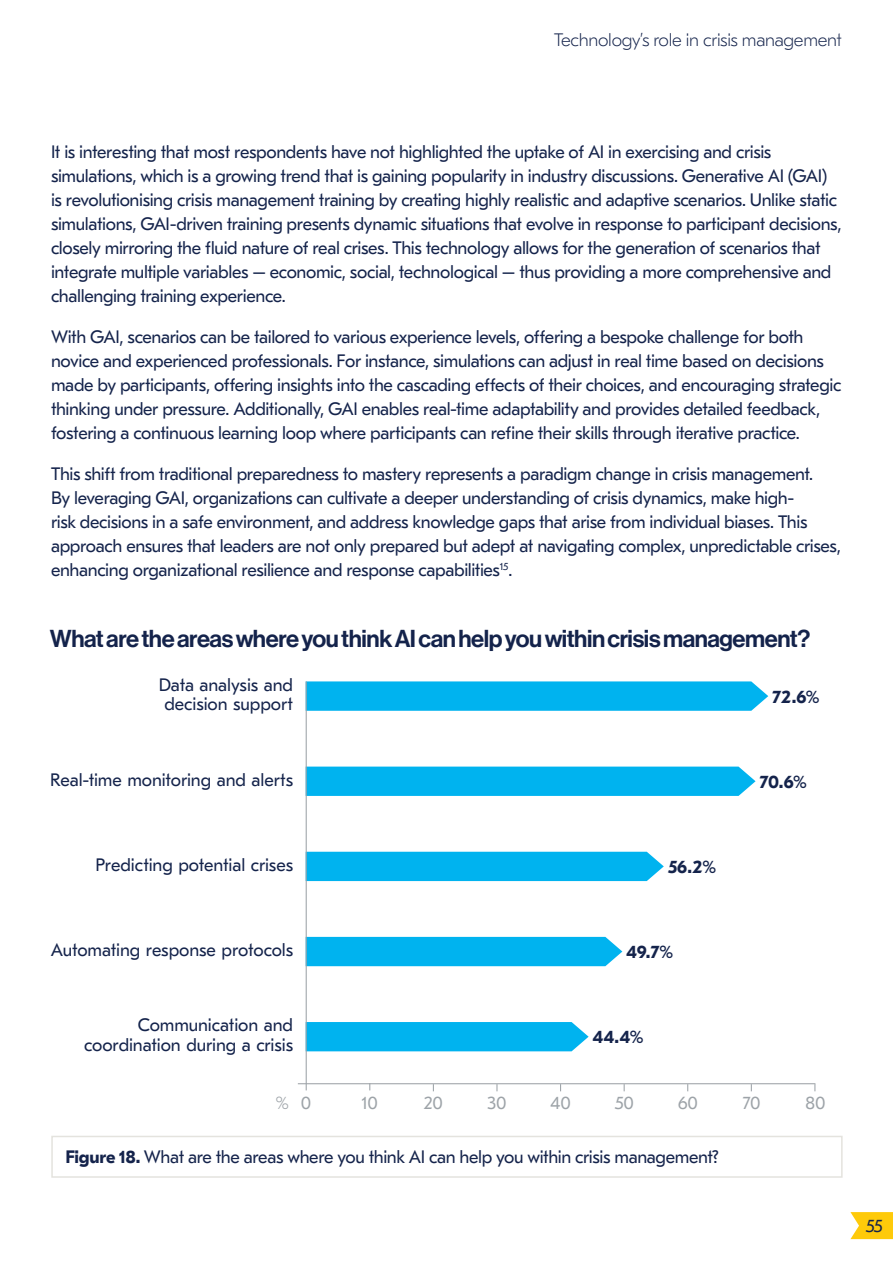
<style>
.page{position:relative;width:893px;height:1263px;background:#fff}
.page>*{position:absolute;margin:0;border:0;box-sizing:border-box;transform-origin:0 0}
.t1{font:24px "Neue Haas Display Mediu";letter-spacing:-.015em;color:#14234b}
.t2{font:18px/24px "GT Eesti Pro Text";letter-spacing:-.02em;color:#14234b}
.t3{font:100 18px "GT Eesti Pro Text";letter-spacing:-.015em;color:#14234b}
.t4{font:700 18px "GT Eesti Pro Text";letter-spacing:-.01em;color:#14234b}
.t5{font:18px "GT Eesti Pro Text";color:#9da3a8}
.s1{font-weight:700}
</style>
<div class="page">
<hr style="left:298px;top:1083px;width:517px;height:1px;background:#9da3a8">
<div style="left:307px;top:937px;width:315px;height:29px;background:#00b3ef"></div>
<svg style="left:307px;top:681px;width:461px;height:30px"></svg>
<svg style="left:307px;top:766px;width:448px;height:30px"></svg>
<div style="left:307px;top:1022px;width:282px;height:29px;background:#00b3ef"></div>
<div style="left:307px;top:852px;width:357px;height:29px;background:#00b3ef"></div>
<div style="left:51px;top:1136px;width:792px;height:42px;border:2px solid #e4e3de"></div>
<hr style="left:306px;top:681px;width:1px;height:409px;background:#9da3a8">
<svg style="left:850px;top:1212px;width:43px;height:27px"></svg>
<p class="t3" style="left:554px;top:30px;width:289px">Technology’s role in crisis management</p>
<p class="t2" style="left:51px;top:140px;width:792px">It is interesting that most respondents have not highlighted the uptake of AI in exercising and crisis simulations, which is a growing trend that is gaining popularity in industry discussions. Generative AI (GAI) is revolutionising crisis management training by creating highly realistic and adaptive scenarios. Unlike static simulations, GAI-driven training presents dynamic situations that evolve in response to participant decisions, closely mirroring the fluid nature of real crises. This technology allows for the generation of scenarios that integrate multiple variables – economic, social, technological – thus providing a more comprehensive and challenging training experience.</p>
<p class="t2" style="left:51px;top:325px;width:792px">With GAI, scenarios can be tailored to various experience levels, offering a bespoke challenge for both novice and experienced professionals. For instance, simulations can adjust in real time based on decisions made by participants, offering insights into the cascading effects of their choices, and encouraging strategic thinking under pressure. Additionally, GAI enables real-time adaptability and provides detailed feedback, fostering a continuous learning loop where participants can refine their skills through iterative practice.</p>
<p class="t2" style="left:51px;top:462px;width:791px">This shift from traditional preparedness to mastery represents a paradigm change in crisis management.<br>By leveraging GAI, organizations can cultivate a deeper understanding of crisis dynamics, make high-<br>risk decisions in a safe environment, and address knowledge gaps that arise from individual biases. This approach ensures that leaders are not only prepared but adept at navigating complex, unpredictable crises, enhancing organizational resilience and response capabilities<sup>15</sup>.</p>
<h1 class="t1" style="left:50px;top:624px;width:762px">What are the areas where you think AI can help you within crisis management?</h1>
<p class="t2" style="left:159px;top:675px;width:136px;line-height:19.5px;text-align:center">Data analysis and decision support</p>
<p class="t4" style="left:772px;top:687px;width:49px">72.6%</p>
<p class="t2" style="left:50px;top:768px;width:244px">Real-time monitoring and alerts</p>
<p class="t4" style="left:760px;top:772px;width:49px">70.6%</p>
<p class="t2" style="left:95px;top:853px;width:199px">Predicting potential crises</p>
<p class="t4" style="left:668px;top:857px;width:50px">56.2%</p>
<p class="t2" style="left:51px;top:938px;width:244px">Automating response protocols</p>
<p class="t4" style="left:627px;top:942px;width:49px">49.7%</p>
<p class="t2" style="left:84px;top:1016px;width:210px;line-height:19.5px;text-align:right">Communication and coordination during a crisis</p>
<p class="t4" style="left:593px;top:1027px;width:53px">44.4%</p>
<p class="t5" style="left:275px;top:1093px;width:15px">%</p>
<p class="t5" style="left:301px;top:1093px;width:12px">0</p>
<p class="t5" style="left:362px;top:1093px;width:18px">10</p>
<p class="t5" style="left:424px;top:1093px;width:21px">20</p>
<p class="t5" style="left:487px;top:1093px;width:21px">30</p>
<p class="t5" style="left:551px;top:1093px;width:22px">40</p>
<p class="t5" style="left:615px;top:1093px;width:21px">50</p>
<p class="t5" style="left:678px;top:1093px;width:21px">60</p>
<p class="t5" style="left:743px;top:1093px;width:19px">70</p>
<p class="t5" style="left:805px;top:1093px;width:22px">80</p>
<p class="t2" style="left:66px;top:1146px;width:655px"><span class="s1">Figure 18.</span> What are the areas where you think AI can help you within crisis management?</p>
<p class="t2" style="left:866px;top:1214px;width:18px">55</p>
</div>
